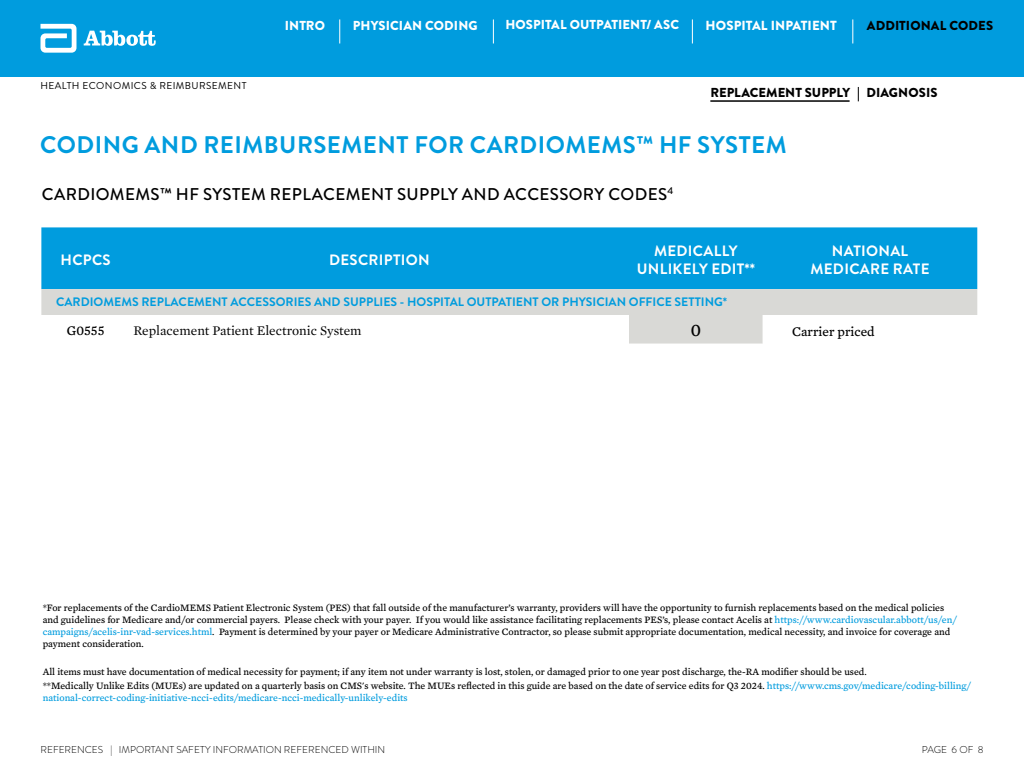
<style>
.page{position:relative;width:1024px;height:768px;background:#fff}
.page>*{position:absolute;margin:0;border:0;box-sizing:border-box;transform-origin:0 0}
.t1{font:700 24px "Brandon Grotesque";letter-spacing:.02em;color:#009cde}
.t2{font:18px "Mercury Text G4";color:#000}
.t3{font:500 17px "Brandon Grotesque";letter-spacing:.02em;color:#000}
.t4{font:700 15px/18px "Brandon Grotesque";letter-spacing:.02em;color:#fff;text-align:center}
.t5{font:13.5px "Mercury Text G1";color:#000}
.t6{font:13.5px "Mercury Text G4";color:#000}
.t7{font:900 13.15px "Brandon Grotesque";letter-spacing:.005em;color:#fff}
.t8{font:900 13px "Brandon Grotesque";letter-spacing:.005em;color:#fff}
.t9{font:900 13px "Brandon Grotesque";letter-spacing:.005em;color:#000}
.t10{font:700 12.25px "Brandon Grotesque";color:#009cde}
.t11{font:10px/12px "Mercury Text G4";color:#000}
.t12{font:10px "Mercury Text G4";color:#009cde}
.t13{font:300 10px "Brandon Grotesque";color:#000}
.t14{font:10px "Brandon Grotesque";letter-spacing:.04em;color:#000}
.s1{color:#009cde}
</style>
<div class="page">
<svg style="left:858px;top:87px;width:1px;height:14px"></svg>
<div style="left:0;top:0;width:1024px;height:76px;background:#009cde"></div>
<svg style="left:41px;top:24px;width:36px;height:29px"></svg>
<svg style="left:84px;top:31px;width:72px;height:15px"></svg>
<svg style="left:852px;top:19px;width:1px;height:24px"></svg>
<svg style="left:692px;top:19px;width:1px;height:24px"></svg>
<svg style="left:493px;top:19px;width:1px;height:24px"></svg>
<svg style="left:339px;top:19px;width:1px;height:24px"></svg>
<div style="left:41px;top:227px;width:936px;height:62px;background:#009cde"></div>
<div style="left:41px;top:289px;width:936px;height:26px;background:#d9d9d6"></div>
<div style="left:629px;top:315px;width:134px;height:29px;background:#d9d9d6"></div>
<hr style="left:710px;top:100px;width:140px;height:2px;background:#000">
<p class="t14" style="left:40px;top:79px;width:208px">HEALTH ECONOMICS &amp; REIMBURSEMENT</p>
<h3 class="t8" style="left:285px;top:16px;width:42px">INTRO</h3>
<h3 class="t8" style="left:353px;top:16px;width:126px">PHYSICIAN CODING</h3>
<h3 class="t8" style="left:505px;top:15px;width:175px">HOSPITAL OUTPATIENT/ ASC</h3>
<h3 class="t7" style="left:706px;top:16px;width:133px">HOSPITAL INPATIENT</h3>
<h3 class="t9" style="left:867px;top:16px;width:128px">ADDITIONAL CODES</h3>
<h3 class="t9" style="left:710px;top:84px;width:141px">REPLACEMENT SUPPLY</h3>
<h3 class="t9" style="left:866px;top:84px;width:73px">DIAGNOSIS</h3>
<h1 class="t1" style="left:40px;top:128px;width:748px">CODING AND REIMBURSEMENT FOR CARDIOMEMS™ HF SYSTEM</h1>
<h3 class="t3" style="left:42px;top:182px;width:633px">CARDIOMEMS™ HF SYSTEM REPLACEMENT SUPPLY AND ACCESSORY CODES<sup>4</sup></h3>
<h3 class="t4" style="left:61px;top:251px;width:52px">HCPCS</h3>
<h3 class="t4" style="left:329px;top:251px;width:102px">DESCRIPTION</h3>
<h3 class="t4" style="left:637px;top:242px;width:120px">MEDICALLY<br>UNLIKELY EDIT**</h3>
<h3 class="t4" style="left:810px;top:242px;width:121px">NATIONAL<br>MEDICARE RATE</h3>
<p class="t10" style="left:56px;top:294px;width:673px">CARDIOMEMS REPLACEMENT ACCESSORIES AND SUPPLIES - HOSPITAL OUTPATIENT OR PHYSICIAN OFFICE SETTING*</p>
<h3 class="t6" style="left:67px;top:320px;width:39px">G0555</h3>
<h3 class="t5" style="left:134px;top:320px;width:230px">Replacement Patient Electronic System</h3>
<h2 class="t2" style="left:691px;top:317px;width:12px">0</h2>
<h3 class="t6" style="left:792px;top:322px;width:84px">Carrier priced</h3>
<p class="t11" style="left:43px;top:601px;width:916px">*For replacements of the CardioMEMS Patient Electronic System (PES) that fall outside of the manufacturer’s warranty, providers will have the opportunity to furnish replacements based on the medical policies and guidelines for Medicare and/or commercial payers. Please check with your payer. If you would like assistance facilitating replacements PES’s, please contact Acelis at <span class="s1">https://www.cardiovascular.abbott/us/en/ campaigns/acelis-inr-vad-services.html</span>. Payment is determined by your payer or Medicare Administrative Contractor, so please submit appropriate documentation, medical necessity, and invoice for coverage and payment consideration.</p>
<p class="t11" style="left:43px;top:664px;width:930px;line-height:14.2px">All items must have documentation of medical necessity for payment; if any item not under warranty is lost, stolen, or damaged prior to one year post discharge, the-RA modifier should be used.<br>**Medically Unlike Edits (MUEs) are updated on a quarterly basis on CMS's website. The MUEs reflected in this guide are based on the date of service edits for Q3 2024. <span class="s1">https://www.cms.gov/medicare/coding-billing/</span></p>
<p class="t12" style="left:43px;top:691px;width:367px">national-correct-coding-initiative-ncci-edits/medicare-ncci-medically-unlikely-edits</p>
<p class="t13" style="left:41px;top:743px;width:346px">REFERENCES | IMPORTANT SAFETY INFORMATION REFERENCED WITHIN</p>
<p class="t13" style="left:922px;top:743px;width:63px">PAGE 6 OF 8</p>
</div>
